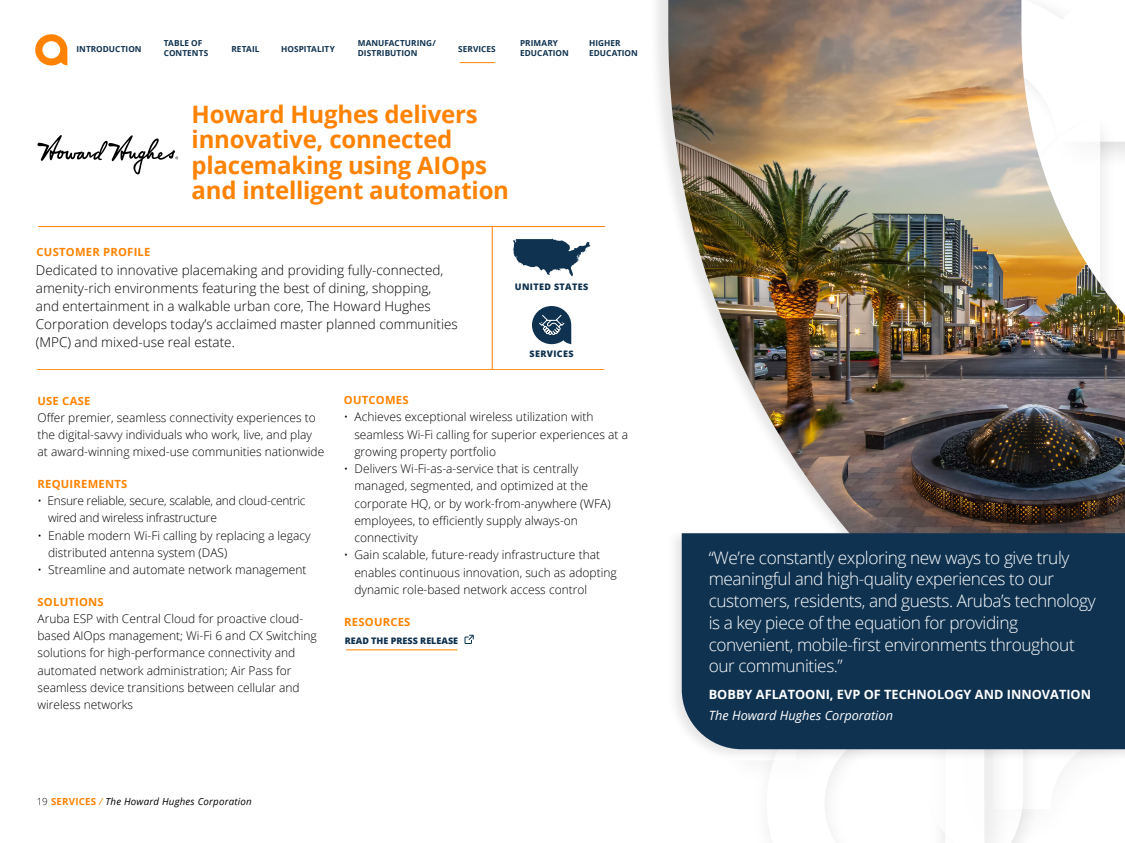
<style>
.page{position:relative;width:1125px;height:843px;background:#fff}
.page>*{position:absolute;margin:0;border:0;box-sizing:border-box;transform-origin:0 0}
.t1{font:700 24px/25.5px "Open Sans";letter-spacing:-.01em;color:#ff8200}
.t2{font:300 17.25px/21.8px "Open Sans";letter-spacing:-.025em;color:#fff}
.t3{font:300 13.5px/18px "Open Sans";color:#000}
.t4{font:700 12.75px "Open Sans";color:#fff}
.t5{font:italic 12.75px "Open Sans";color:#fff}
.t6{font:300 12px/17.2px "Open Sans";color:#000}
.t7{font:300 12px/17.2px "Open Sans";letter-spacing:-.02em;color:#000}
.t8{font:700 11.25px "Open Sans";letter-spacing:.02em;color:#ff8300}
.t9{font:italic 9.75px "Open Sans";letter-spacing:.02em;color:#000}
.t10{font:800 9px "Open Sans";letter-spacing:.04em;color:#0f3250}
.t11{font:800 9px "Open Sans";color:#0f3250}
.t12{font:700 8.25px/9.9px "Open Sans";letter-spacing:.005em;color:#0f3250}
.s1{font-weight:300;font-style:normal;color:#000101}
.s2{font-weight:700;font-style:normal;color:#ff8200}
.s3{color:#ff8200}
</style>
<div class="page">
<hr style="left:38px;top:226px;width:567px;height:1px;background:#ff8300">
<hr style="left:38px;top:369px;width:566px;height:1px;background:#ff8300">
<hr style="left:492px;top:227px;width:1px;height:143px;background:#ff8300">
<svg style="left:38px;top:135px;width:140px;height:39px"></svg>
<svg style="left:941px;top:800px;width:92px;height:43px"></svg>
<div style="left:649px;top:0;width:476px;height:800px;background:#000;opacity:.1"></div>
<svg style="left:668px;top:762px;width:457px;height:33px"></svg>
<img style="left:668px;top:0;width:457px;height:528px">
<hr style="left:346px;top:650px;width:111px;height:1px;background:#ff8200">
<div style="left:666px;top:528px;width:459px;height:234px;background:#000;opacity:.1"></div>
<div style="left:682px;top:533px;width:443px;height:216px;background:#0f3250"></div>
<svg style="left:532px;top:306px;width:39px;height:38px"></svg>
<svg style="left:513px;top:238px;width:77px;height:38px"></svg>
<hr style="left:460px;top:62px;width:35px;height:1px;background:#ff8200">
<svg style="left:35px;top:34px;width:32px;height:31px"></svg>
<svg style="left:464px;top:634px;width:10px;height:10px"></svg>
<p class="t12" style="left:164px;top:38px;width:46px">TABLE OF<br>CONTENTS</p>
<p class="t12" style="left:76px;top:44px;width:67px">INTRODUCTION</p>
<p class="t12" style="left:231px;top:44px;width:30px">RETAIL</p>
<p class="t12" style="left:458px;top:44px;width:39px">SERVICES</p>
<p class="t12" style="left:589px;top:38px;width:50px">HIGHER<br>EDUCATION</p>
<p class="t12" style="left:358px;top:38px;width:80px">MANUFACTURING/<br>DISTRIBUTION</p>
<p class="t12" style="left:520px;top:38px;width:50px">PRIMARY<br>EDUCATION</p>
<p class="t12" style="left:281px;top:44px;width:55px">HOSPITALITY</p>
<h1 class="t1" style="left:192px;top:100px;width:319px">Howard Hughes delivers innovative, connected placemaking using AIOps and intelligent automation</h1>
<p class="t8" style="left:37px;top:244px;width:115px">CUSTOMER PROFILE</p>
<p class="t3" style="left:36px;top:261px;width:423px">Dedicated to innovative placemaking and providing fully-connected, amenity-rich environments featuring the best of dining, shopping, and entertainment in a walkable urban core, The Howard Hughes Corporation develops today’s acclaimed master planned communities (MPC) and mixed-use real estate.</p>
<p class="t10" style="left:515px;top:280px;width:75px">UNITED STATES</p>
<p class="t10" style="left:530px;top:347px;width:46px">SERVICES</p>
<p class="t8" style="left:38px;top:393px;width:54px">USE CASE</p>
<p class="t6" style="left:38px;top:409px;width:288px">Offer premier, seamless connectivity experiences to the digital-savvy individuals who work, live, and play at award-winning mixed-use communities nationwide</p>
<p class="t8" style="left:38px;top:476px;width:91px">REQUIREMENTS</p>
<p class="t7" style="left:48px;top:492px;width:259px;text-indent:-10px">• Ensure reliable, secure, scalable, and cloud-centric wired and wireless infrastructure</p>
<p class="t6" style="left:48px;top:526px;width:264px;text-indent:-10px">• Enable modern Wi-Fi calling by replacing a legacy distributed antenna system (DAS)</p>
<p class="t6" style="left:38px;top:561px;width:271px">• Streamline and automate network management</p>
<p class="t8" style="left:38px;top:594px;width:68px">SOLUTIONS</p>
<p class="t6" style="left:38px;top:610px;width:281px">Aruba ESP with Central Cloud for proactive cloud&shy;based AIOps management; Wi-Fi 6 and CX Switching solutions for high-performance connectivity and automated network administration; Air Pass for seamless device transitions between cellular and wireless networks</p>
<p class="t8" style="left:344px;top:392px;width:66px">OUTCOMES</p>
<p class="t6" style="left:354px;top:408px;width:275px;text-indent:-10px">• Achieves exceptional wireless utilization with seamless Wi-Fi calling for superior experiences at a growing property portfolio</p>
<p class="t6" style="left:354px;top:460px;width:258px;text-indent:-10px">• Delivers Wi-Fi-as-a-service that is centrally managed, segmented, and optimized at the corporate HQ, or by work-from-anywhere (WFA) employees, to efficiently supply always-on connectivity</p>
<p class="t6" style="left:354px;top:546px;width:264px;text-indent:-10px">• Gain scalable, future-ready infrastructure that enables continuous innovation, such as adopting dynamic role-based network access control</p>
<p class="t8" style="left:344px;top:614px;width:68px">RESOURCES</p>
<p class="t11" style="left:345px;top:634px;width:115px">READ THE PRESS RELEASE</p>
<p class="t9" style="left:37px;top:795px;width:217px"><span class="s1">19</span> <span class="s2">SERVICES</span> <span class="s3">/</span> The Howard Hughes Corporation</p>
<p class="t2" style="left:709px;top:546px;width:389px">“We’re constantly exploring new ways to give truly meaningful and high-quality experiences to our customers, residents, and guests. Aruba’s technology is a key piece of the equation for providing convenient, mobile-first environments throughout our communities.”</p>
<p class="t4" style="left:709px;top:685px;width:384px">BOBBY AFLATOONI, EVP OF TECHNOLOGY AND INNOVATION</p>
<p class="t5" style="left:709px;top:707px;width:186px">The Howard Hughes Corporation</p>
</div>
